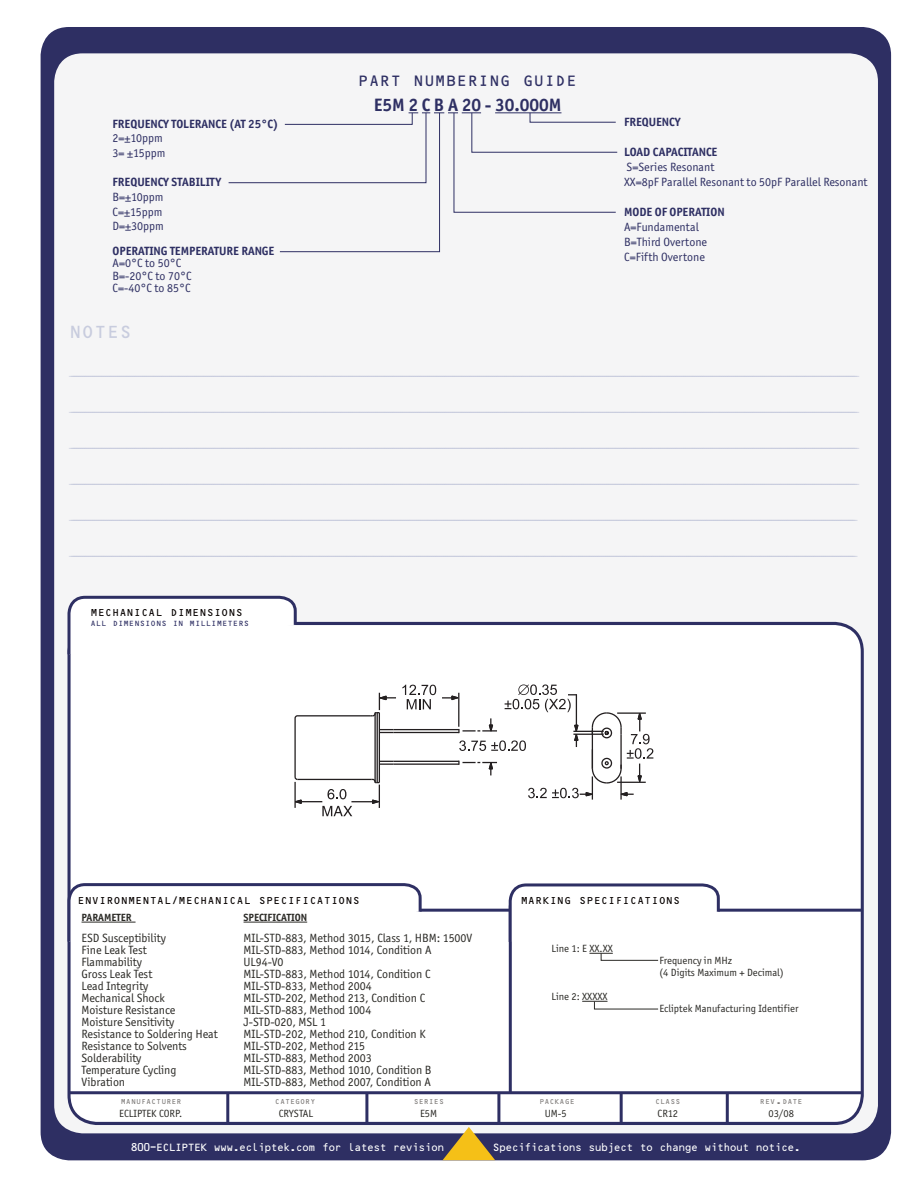
<style>
.page{position:relative;width:918px;height:1188px;background:#fff}
.page>*{position:absolute;margin:0;border:0;box-sizing:border-box;transform-origin:0 0}
.t1{font:21px "OCRB10 Pitch BT";color:#c8ccde}
.t2{font:18px "OCRB10 Pitch BT";color:#2e2f63}
.t3{font:18px "Officina Sans ITCTT Bold";color:#2e2f63}
.t4{font:12.6px "OCRB10 Pitch BT";letter-spacing:-.1em;color:#fff}
.t5{font:12px "Officina Sans ITCTT Book";letter-spacing:-.005em;color:#2b2a26}
.t6{font:12px/15px "Officina Sans ITCTT Book";color:#2e2f63}
.t7{font:12px "Officina Sans ITCTT Bold";color:#2e2f63}
.t8{font:12px "OCRB10 Pitch BT";color:#070201}
.t9{font:10.5px/12px "Officina Sans ITCTT Book";color:#2b2a26}
.t10{font:10.5px "Officina Sans ITCTT Bold";color:#2b2a26}
.t11{font:9px "OCRB10 Pitch BT";color:#c8ccde}
.t12{font:9px "OCRB10 Pitch BT";color:#2e2f63}
.t13{font:8.4px "OCRB10 Pitch BT";color:#7d7a78}
.s1{font-size:12px}
</style>
<div class="page">
<div style="left:41px;top:27px;width:850px;height:1133px;background:#2e2f63;border-radius:28px"></div>
<div style="left:54px;top:53px;width:824px;height:1080px;background:#f5f5f6;border-radius:28px"></div>
<div style="left:69px;top:623px;width:793px;height:500px;background:#fff;border-radius:28px"></div>
<div style="left:67px;top:622px;width:797px;height:503px;border:3px solid #2e2f63;border-radius:28px"></div>
<hr style="left:72px;top:909px;width:791px;height:3px;background:#2e2f63">
<hr style="left:70px;top:1091px;width:792px;height:3px;background:#2e2f63">
<hr style="left:509px;top:905px;width:3px;height:188px;background:#2e2f63">
<svg style="left:67px;top:882px;width:356px;height:63px"></svg>
<svg style="left:507px;top:883px;width:214px;height:62px"></svg>
<hr style="left:226px;top:1093px;width:3px;height:31px;background:#2e2f63">
<hr style="left:365px;top:1093px;width:3px;height:31px;background:#2e2f63">
<hr style="left:497px;top:1092px;width:3px;height:32px;background:#2e2f63">
<hr style="left:620px;top:1093px;width:3px;height:31px;background:#2e2f63">
<hr style="left:726px;top:1093px;width:3px;height:31px;background:#2e2f63">
<svg style="left:228px;top:112px;width:390px;height:140px"></svg>
<svg style="left:443px;top:1127px;width:52px;height:33px"></svg>
<svg style="left:67px;top:595px;width:231px;height:62px"></svg>
<hr style="left:393px;top:764px;width:66px;height:1px;background:#231f20">
<hr style="left:393px;top:761px;width:66px;height:1px;background:#231f20">
<hr style="left:393px;top:732px;width:66px;height:1px;background:#231f20">
<hr style="left:393px;top:729px;width:66px;height:1px;background:#231f20">
<svg style="left:402px;top:685px;width:34px;height:24px"></svg>
<svg style="left:442px;top:684px;width:211px;height:116px"></svg>
<svg style="left:294px;top:693px;width:102px;height:124px"></svg>
<hr style="left:82px;top:922px;width:54px;height:1px;background:#2b2a26">
<hr style="left:244px;top:922px;width:63px;height:1px;background:#2b2a26">
<svg style="left:589px;top:952px;width:70px;height:9px"></svg>
<svg style="left:582px;top:1001px;width:77px;height:9px"></svg>
<h3 class="t7" style="left:113px;top:119px;width:167px">FREQUENCY TOLERANCE (AT 25°C)</h3>
<h3 class="t6" style="left:113px;top:132px;width:54px">2=±10ppm<br>3= ±15ppm</h3>
<h3 class="t7" style="left:113px;top:178px;width:110px">FREQUENCY STABILITY</h3>
<h3 class="t6" style="left:113px;top:191px;width:53px;text-align:justify">B=±10ppm C=±15ppm D=±30ppm</h3>
<h3 class="t7" style="left:113px;top:246px;width:163px">OPERATING TEMPERATURE RANGE</h3>
<h3 class="t6" style="left:113px;top:258px;width:81px;line-height:12.3px">A=0°C to 50°C<br>B=-20°C to 70°C<br>C=-40°C to 85°C</h3>
<h2 class="t2" style="left:358px;top:75px;width:220px">PART NUMBERING GUIDE</h2>
<h2 class="t3" style="left:374px;top:98px;width:189px">E5M 2 C B A 20 - 30.000M</h2>
<h3 class="t7" style="left:624px;top:118px;width:58px">FREQUENCY</h3>
<h3 class="t7" style="left:624px;top:148px;width:95px">LOAD CAPACITANCE</h3>
<h3 class="t6" style="left:624px;top:161px;width:245px">S=Series Resonant<br>XX=8pF Parallel Resonant to 50pF Parallel Resonant</h3>
<h3 class="t7" style="left:624px;top:208px;width:102px">MODE OF OPERATION</h3>
<h3 class="t6" style="left:624px;top:221px;width:85px">A=Fundamental<br>B=Third Overtone<br>C=Fifth Overtone</h3>
<h1 class="t1" style="left:69px;top:325px;width:65px">NOTES</h1>
<p class="t11" style="left:69px;top:368px;width:791px">__________________________________________________________________________________________________________________________________________________________________________________________________________________________________________________________________________________________________________________________________________________________________________________________</p>
<p class="t11" style="left:69px;top:404px;width:791px">__________________________________________________________________________________________________________________________________________________________________________________________________________________________________________________________________________________________________________________________________________________________________________________________</p>
<p class="t11" style="left:69px;top:440px;width:791px">__________________________________________________________________________________________________________________________________________________________________________________________________________________________________________________________________________________________________________________________________________________________________________________________</p>
<p class="t11" style="left:69px;top:476px;width:791px">__________________________________________________________________________________________________________________________________________________________________________________________________________________________________________________________________________________________________________________________________________________________________________________________</p>
<p class="t11" style="left:69px;top:512px;width:790px">__________________________________________________________________________________________________________________________________________________________________________________________________________________________________________________________________________________________________________________________________________________________________________________________</p>
<p class="t11" style="left:69px;top:548px;width:790px">__________________________________________________________________________________________________________________________________________________________________________________________________________________________________________________________________________________________________________________________________________________________________________________________</p>
<h3 class="t8" style="left:90px;top:608px;width:154px">MECHANICAL DIMENSIONS</h3>
<p class="t12" style="left:90px;top:621px;width:160px">ALL DIMENSIONS IN MILLIMETERS</p>
<h3 class="t8" style="left:78px;top:896px;width:284px">ENVIRONMENTAL/MECHANICAL SPECIFICATIONS</h3>
<h3 class="t8" style="left:521px;top:896px;width:161px">MARKING SPECIFICATIONS</h3>
<p class="t10" style="left:82px;top:913px;width:52px">PARAMETER</p>
<p class="t10" style="left:244px;top:913px;width:65px">SPECIFICATION</p>
<h3 class="t5" style="left:82px;top:933px;width:86px">ESD Susceptibility</h3>
<h3 class="t5" style="left:244px;top:933px;width:230px">MIL-STD-883, Method 3015, Class 1, HBM: 1500V</h3>
<h3 class="t5" style="left:82px;top:945px;width:67px">Fine Leak Test</h3>
<h3 class="t5" style="left:244px;top:945px;width:189px">MIL-STD-883, Method 1014, Condition A</h3>
<h3 class="t5" style="left:82px;top:957px;width:62px">Flammability</h3>
<h3 class="t5" style="left:243px;top:957px;width:41px">UL94-V0</h3>
<h3 class="t5" style="left:82px;top:969px;width:72px">Gross Leak Test</h3>
<h3 class="t5" style="left:244px;top:969px;width:189px">MIL-STD-883, Method 1014, Condition C</h3>
<h3 class="t5" style="left:82px;top:981px;width:68px">Lead Integrity</h3>
<h3 class="t5" style="left:244px;top:981px;width:130px">MIL-STD-833, Method 2004</h3>
<h3 class="t5" style="left:82px;top:993px;width:85px">Mechanical Shock</h3>
<h3 class="t5" style="left:243px;top:993px;width:183px">MIL-STD-202, Method 213, Condition C</h3>
<h3 class="t5" style="left:82px;top:1005px;width:96px">Moisture Resistance</h3>
<h3 class="t5" style="left:244px;top:1005px;width:129px">MIL-STD-883, Method 1004</h3>
<h3 class="t5" style="left:82px;top:1017px;width:94px">Moisture Sensitivity</h3>
<h3 class="t5" style="left:244px;top:1017px;width:84px">J-STD-020, MSL 1</h3>
<h3 class="t5" style="left:82px;top:1029px;width:138px">Resistance to Soldering Heat</h3>
<h3 class="t5" style="left:244px;top:1029px;width:184px">MIL-STD-202, Method 210, Condition K</h3>
<h3 class="t5" style="left:82px;top:1041px;width:107px">Resistance to Solvents</h3>
<h3 class="t5" style="left:244px;top:1041px;width:123px">MIL-STD-202, Method 215</h3>
<h3 class="t5" style="left:82px;top:1053px;width:61px">Solderability</h3>
<h3 class="t5" style="left:244px;top:1053px;width:130px">MIL-STD-883, Method 2003</h3>
<h3 class="t5" style="left:82px;top:1065px;width:96px">Temperature Cycling</h3>
<h3 class="t5" style="left:244px;top:1065px;width:190px">MIL-STD-883, Method 1010, Condition B</h3>
<h3 class="t5" style="left:82px;top:1077px;width:45px">Vibration</h3>
<h3 class="t5" style="left:244px;top:1077px;width:189px">MIL-STD-883, Method 2007, Condition A</h3>
<p class="t9" style="left:551px;top:944px;width:63px">Line 1: E XX.XX</p>
<p class="t9" style="left:551px;top:992px;width:58px">Line 2: XXXXX</p>
<p class="t9" style="left:659px;top:956px;width:126px">Frequency in MHz<br>(4 Digits Maximum + Decimal)</p>
<p class="t9" style="left:659px;top:1004px;width:141px">Ecliptek Manufacturing Identifier</p>
<p class="t13" style="left:121px;top:1098px;width:62px">MANUFACTURER</p>
<p class="t13" style="left:275px;top:1098px;width:42px">CATEGORY</p>
<p class="t13" style="left:414px;top:1098px;width:32px">SERIES</p>
<p class="t13" style="left:539px;top:1098px;width:37px">PACKAGE</p>
<p class="t13" style="left:655px;top:1098px;width:27px">CLASS</p>
<p class="t13" style="left:760px;top:1098px;width:44px">REV<span class="s1">.</span>DATE</p>
<p class="t9" style="left:119px;top:1108px;width:65px">ECLIPTEK CORP.</p>
<p class="t9" style="left:279px;top:1108px;width:36px">CRYSTAL</p>
<p class="t9" style="left:420px;top:1108px;width:19px">E5M</p>
<p class="t9" style="left:545px;top:1108px;width:24px">UM-5</p>
<p class="t9" style="left:658px;top:1108px;width:22px">CR12</p>
<p class="t9" style="left:768px;top:1108px;width:27px">03/08</p>
<h3 class="t4" style="left:130px;top:1143px;width:316px">800-ECLIPTEK www.ecliptek.com for latest revision</h3>
<h3 class="t4" style="left:492px;top:1143px;width:310px">Specifications subject to change without notice.</h3>
</div>
